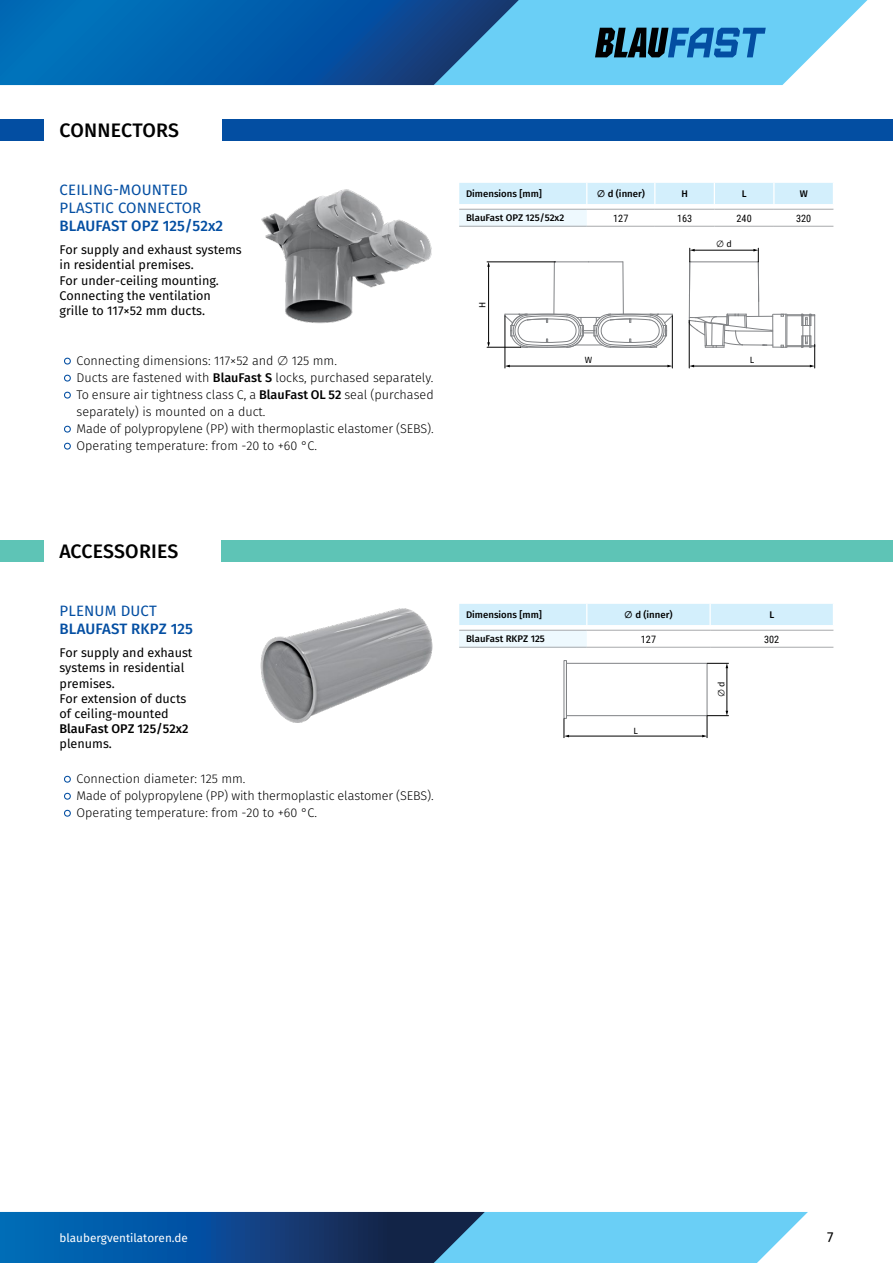
<style>
.page{position:relative;width:893px;height:1263px;background:#fff}
.page>*{position:absolute;margin:0;border:0;box-sizing:border-box;transform-origin:0 0}
.t1{font:500 19.5px "Fira Sans";letter-spacing:.01em;color:#000}
.t2{font:15px/18px "Fira Sans";letter-spacing:.01em;color:#034ea2}
.t3{font:500 15px "Fira Sans";letter-spacing:.005em;color:#034ea2}
.t4{font:14.4px "Fira Sans";color:#000}
.t5{font:300 12.6px/17px "Fira Sans";color:#000}
.t6{font:12.6px/15.1px "Fira Sans";color:#000}
.t7{font:500 12.6px "Fira Sans";color:#000}
.t8{font:11.7px "Fira Sans";color:#fff}
.t9{font:10.2px "Roboto Condensed";color:#000}
.t10{font:500 9.6px "Fira Sans";color:#000}
.t11{font:9px "Fira Sans";color:#000}
.s1{font-weight:500}
</style>
<div class="page">
<hr style="left:459px;top:226px;width:128px;height:1px;background:#a7a9ac">
<hr style="left:587px;top:226px;width:68px;height:1px;background:#a7a9ac">
<hr style="left:655px;top:226px;width:59px;height:1px;background:#a7a9ac">
<hr style="left:714px;top:226px;width:60px;height:1px;background:#a7a9ac">
<hr style="left:774px;top:226px;width:59px;height:1px;background:#a7a9ac">
<svg style="left:459px;top:183px;width:375px;height:43px"></svg>
<hr style="left:459px;top:209px;width:128px;height:1px;background:#a7a9ac">
<hr style="left:587px;top:209px;width:68px;height:1px;background:#a7a9ac">
<hr style="left:655px;top:209px;width:59px;height:1px;background:#a7a9ac">
<hr style="left:714px;top:209px;width:60px;height:1px;background:#a7a9ac">
<hr style="left:774px;top:209px;width:59px;height:1px;background:#a7a9ac">
<svg style="left:504px;top:261px;width:169px;height:87px"></svg>
<hr style="left:487px;top:262px;width:68px;height:1px;background:#000">
<hr style="left:487px;top:347px;width:34px;height:1px;background:#000">
<hr style="left:488px;top:266px;width:1px;height:77px;background:#000">
<svg style="left:487px;top:262px;width:3px;height:5px"></svg>
<svg style="left:487px;top:342px;width:3px;height:5px"></svg>
<hr style="left:505px;top:316px;width:1px;height:52px;background:#000">
<hr style="left:672px;top:316px;width:1px;height:52px;background:#000">
<hr style="left:509px;top:366px;width:159px;height:1px;background:#000">
<svg style="left:688px;top:248px;width:127px;height:120px"></svg>
<img style="left:261px;top:189px;width:171px;height:135px">
<hr style="left:459px;top:647px;width:128px;height:1px;background:#a7a9ac">
<hr style="left:587px;top:647px;width:123px;height:1px;background:#a7a9ac">
<hr style="left:710px;top:647px;width:123px;height:1px;background:#a7a9ac">
<svg style="left:459px;top:604px;width:375px;height:43px"></svg>
<hr style="left:459px;top:630px;width:128px;height:1px;background:#a7a9ac">
<hr style="left:587px;top:630px;width:123px;height:1px;background:#a7a9ac">
<hr style="left:710px;top:630px;width:123px;height:1px;background:#a7a9ac">
<div style="left:566px;top:663px;width:141px;height:53px;border:1px solid #808285"></div>
<div style="left:564px;top:660px;width:3px;height:59px;border:1px solid #808285"></div>
<hr style="left:568px;top:736px;width:135px;height:1px;background:#000">
<svg style="left:564px;top:718px;width:5px;height:20px"></svg>
<hr style="left:727px;top:667px;width:1px;height:45px;background:#000">
<svg style="left:707px;top:663px;width:22px;height:5px"></svg>
<svg style="left:702px;top:711px;width:27px;height:27px"></svg>
<img style="left:260px;top:608px;width:173px;height:115px">
<svg style="left:64px;top:775px;width:7px;height:8px"></svg>
<svg style="left:64px;top:792px;width:7px;height:8px"></svg>
<svg style="left:64px;top:809px;width:7px;height:8px"></svg>
<div style="left:0;top:119px;width:893px;height:21px;background:#034ea2"></div>
<div style="left:44px;top:118px;width:178px;height:24px;background:#fff"></div>
<div style="left:0;top:540px;width:893px;height:21px;background:#5ec4b6"></div>
<div style="left:44px;top:539px;width:177px;height:23px;background:#fff"></div>
<svg style="left:64px;top:357px;width:7px;height:8px"></svg>
<svg style="left:64px;top:374px;width:7px;height:8px"></svg>
<svg style="left:64px;top:391px;width:7px;height:8px"></svg>
<svg style="left:64px;top:425px;width:7px;height:8px"></svg>
<svg style="left:64px;top:442px;width:7px;height:8px"></svg>
<svg style="left:0;top:1212px;width:808px;height:51px;background:#3882b6"></svg>
<svg style="left:540px;top:0;width:328px;height:85px;fill:#6acff6"></svg>
<svg style="left:0;top:0;width:540px;height:85px;background:#1066ad"></svg>
<svg style="left:595px;top:28px;width:171px;height:29px;background:#2d6e97"></svg>
<h1 class="t1" style="left:60px;top:117px;width:121px">CONNECTORS</h1>
<p class="t2" style="left:60px;top:181px;width:143px">CEILING-MOUNTED<br>PLASTIC CONNECTOR</p>
<p class="t3" style="left:60px;top:215px;width:165px">BLAUFAST OPZ 125/52x2</p>
<p class="t6" style="left:60px;top:243px;width:184px">For supply and exhaust systems in residential premises.<br>For under-ceiling mounting.<br>Connecting the ventilation grille to 117×52 mm ducts.</p>
<p class="t5" style="left:77px;top:353px;width:359px">Connecting dimensions: 117×52 and ∅ 125 mm.<br>Ducts are fastened with <span class="s1">BlauFast S</span> locks, purchased separately.<br>To ensure air tightness class C, a <span class="s1">BlauFast OL 52</span> seal (purchased separately) is mounted on a duct.<br>Made of polypropylene (PP) with thermoplastic elastomer (SEBS).<br>Operating temperature: from -20 to +60 °C.</p>
<p class="t10" style="left:466px;top:187px;width:77px">Dimensions [mm]</p>
<p class="t10" style="left:597px;top:187px;width:50px">∅ d (inner)</p>
<p class="t10" style="left:681px;top:187px;width:8px">H</p>
<p class="t10" style="left:742px;top:187px;width:6px">L</p>
<p class="t10" style="left:800px;top:187px;width:10px">W</p>
<p class="t10" style="left:466px;top:211px;width:100px">BlauFast OPZ 125/52x2</p>
<p class="t9" style="left:613px;top:211px;width:17px">127</p>
<p class="t9" style="left:677px;top:211px;width:17px">163</p>
<p class="t9" style="left:737px;top:211px;width:17px">240</p>
<p class="t9" style="left:796px;top:211px;width:17px">320</p>
<p class="t11" style="left:716px;top:238px;width:17px">∅ d</p>
<p class="t11" style="left:476px;top:308px;width:8px;rotate:-90deg">H</p>
<p class="t11" style="left:585px;top:354px;width:9px">W</p>
<p class="t11" style="left:750px;top:354px;width:6px">L</p>
<h1 class="t1" style="left:60px;top:538px;width:120px">ACCESSORIES</h1>
<p class="t2" style="left:60px;top:602px;width:99px">PLENUM DUCT</p>
<p class="t3" style="left:60px;top:618px;width:135px">BLAUFAST RKPZ 125</p>
<p class="t6" style="left:60px;top:646px;width:134px">For supply and exhaust systems in residential premises.<br>For extension of ducts of ceiling-mounted</p>
<p class="t7" style="left:60px;top:720px;width:130px">BlauFast OPZ 125/52x2</p>
<p class="t6" style="left:60px;top:737px;width:54px">plenums.</p>
<p class="t5" style="left:77px;top:771px;width:359px">Connection diameter: 125 mm.<br>Made of polypropylene (PP) with thermoplastic elastomer (SEBS).<br>Operating temperature: from -20 to +60 °C.</p>
<p class="t10" style="left:466px;top:608px;width:77px">Dimensions [mm]</p>
<p class="t10" style="left:624px;top:608px;width:50px">∅ d (inner)</p>
<p class="t10" style="left:769px;top:608px;width:6px">L</p>
<p class="t10" style="left:466px;top:632px;width:80px">BlauFast RKPZ 125</p>
<p class="t9" style="left:641px;top:632px;width:17px">127</p>
<p class="t9" style="left:764px;top:632px;width:17px">302</p>
<p class="t11" style="left:633px;top:724px;width:6px">L</p>
<p class="t11" style="left:715px;top:697px;width:17px;rotate:-90deg">∅ d</p>
<p class="t8" style="left:60px;top:1229px;width:130px">blaubergventilatoren.de</p>
<p class="t4" style="left:827px;top:1226px;width:8px">7</p>
</div>
